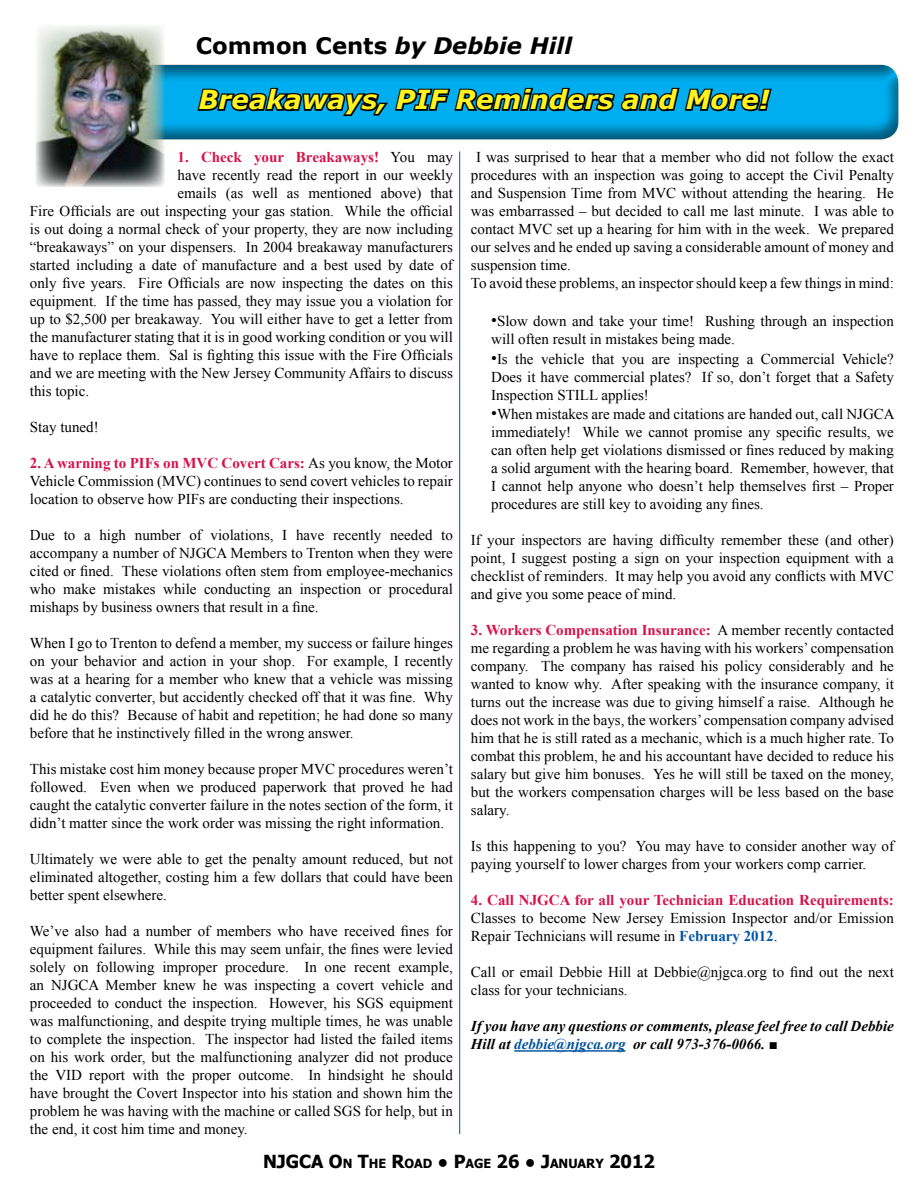
<style>
.page{position:relative;width:918px;height:1188px;background:#fff}
.page>*{position:absolute;margin:0;border:0;box-sizing:border-box;transform-origin:0 0}
.t1{font:italic 700 26.25px "Verdana";color:#fff31f}
.t2{font:italic 700 22.8px "Verdana";color:#000}
.t3{font:700 18px "Tahoma";color:#000}
.t4{font:15px/18px "Times New Roman";color:#000;text-align:justify}
.t5{font:italic 700 15px/18px "Times New Roman";color:#000}
.t6{font:700 15px "Times New Roman";color:#d71249}
.s1{font-style:normal}
.s2{font-weight:400;color:#000}
.s3{font-weight:700;color:#d71249}
.s4{font-family:"Arial";font-size:16.5px}
.s5{font-weight:700;color:#0054a6}
.s6{color:#00509e}
.s7{font-weight:400;font-style:normal}
.s8{font-size:12.6px}
</style>
<div class="page">
<div style="left:63px;top:58px;width:837px;height:82px;background:#000;opacity:.5"></div>
<hr style="left:514px;top:1050px;width:112px;height:2px;background:#00509e">
<img style="left:36px;top:25px;width:128px;height:162px">
<hr style="left:459px;top:152px;width:1px;height:982px;background:#00509e">
<svg style="left:196px;top:73px;width:578px;height:45px;background:#0077a3"></svg>
<h2 class="t2" style="left:196px;top:31px;width:378px"><span class="s1">Common Cents</span> by Debbie Hill</h2>
<h1 class="t1" style="left:199px;top:83px;width:573px">Breakaways, PIF Reminders and More!</h1>
<p class="t6" style="left:178px;top:147px;width:277px">1. Check your Breakaways! <span class="s2">You may</span></p>
<p class="t4" style="left:178px;top:166px;width:277px">have recently read the report in our weekly</p>
<p class="t4" style="left:178px;top:184px;width:277px">emails (as well as mentioned above) that</p>
<p class="t4" style="left:30px;top:202px;width:424px">Fire Officials are out inspecting your gas station. While the official</p>
<p class="t4" style="left:30px;top:220px;width:424px">is out doing a normal check of your property, they are now including</p>
<p class="t4" style="left:30px;top:238px;width:425px">“breakaways” on your dispensers. In 2004 breakaway manufacturers</p>
<p class="t4" style="left:30px;top:256px;width:424px">started including a date of manufacture and a best used by date of</p>
<p class="t4" style="left:30px;top:274px;width:424px">only five years. Fire Officials are now inspecting the dates on this</p>
<p class="t4" style="left:30px;top:292px;width:424px">equipment. If the time has passed, they may issue you a violation for</p>
<p class="t4" style="left:30px;top:310px;width:424px">up to $2,500 per breakaway. You will either have to get a letter from</p>
<p class="t4" style="left:30px;top:328px;width:425px">the manufacturer stating that it is in good working condition or you will</p>
<p class="t4" style="left:30px;top:346px;width:424px">have to replace them. Sal is fighting this issue with the Fire Officials</p>
<p class="t4" style="left:30px;top:364px;width:424px">and we are meeting with the New Jersey Community Affairs to discuss</p>
<p class="t4" style="left:30px;top:382px;width:61px">this topic.</p>
<p class="t4" style="left:30px;top:418px;width:70px">Stay tuned!</p>
<p class="t4" style="left:30px;top:454px;width:425px"><span class="s3">2. A warning to PIFs on MVC Covert Cars:</span> As you know, the Motor Vehicle Commission (MVC) continues to send covert vehicles to repair location to observe how PIFs are conducting their inspections.</p>
<p class="t4" style="left:30px;top:526px;width:425px">Due to a high number of violations, I have recently needed to accompany a number of NJGCA Members to Trenton when they were cited or fined. These violations often stem from employee-mechanics who make mistakes while conducting an inspection or procedural mishaps by business owners that result in a fine.</p>
<p class="t4" style="left:30px;top:634px;width:425px">When I go to Trenton to defend a member, my success or failure hinges on your behavior and action in your shop. For example, I recently was at a hearing for a member who knew that a vehicle was missing a catalytic converter, but accidently checked off that it was fine. Why did he do this? Because of habit and repetition; he had done so many before that he instinctively filled in the wrong answer.</p>
<p class="t4" style="left:30px;top:760px;width:425px">This mistake cost him money because proper MVC procedures weren’t followed. Even when we produced paperwork that proved he had caught the catalytic converter failure in the notes section of the form, it didn’t matter since the work order was missing the right information.</p>
<p class="t4" style="left:30px;top:850px;width:425px">Ultimately we were able to get the penalty amount reduced, but not eliminated altogether, costing him a few dollars that could have been better spent elsewhere.</p>
<p class="t4" style="left:30px;top:922px;width:425px">We’ve also had a number of members who have received fines for equipment failures. While this may seem unfair, the fines were levied solely on following improper procedure. In one recent example, an NJGCA Member knew he was inspecting a covert vehicle and proceeded to conduct the inspection. However, his SGS equipment was malfunctioning, and despite trying multiple times, he was unable to complete the inspection. The inspector had listed the failed items on his work order, but the malfunctioning analyzer did not produce the VID report with the proper outcome. In hindsight he should have brought the Covert Inspector into his station and shown him the problem he was having with the machine or called SGS for help, but in the end, it cost him time and money.</p>
<p class="t4" style="left:471px;top:148px;width:425px;text-align:left;text-indent:5px">I was surprised to hear that a member who did not follow the exact procedures with an inspection was going to accept the Civil Penalty and Suspension Time from MVC without attending the hearing. He was embarrassed – but decided to call me last minute. I was able to contact MVC set up a hearing for him with in the week. We prepared our selves and he ended up saving a considerable amount of money and suspension time.<br>To avoid these problems, an inspector should keep a few things in mind:</p>
<p class="t4" style="left:491px;top:311px;width:404px"><span class="s4">•</span>Slow down and take your time! Rushing through an inspection will often result in mistakes being made.</p>
<p class="t4" style="left:491px;top:349px;width:404px"><span class="s4">•</span>Is the vehicle that you are inspecting a Commercial Vehicle?<br>Does it have commercial plates? If so, don’t forget that a Safety Inspection STILL applies!</p>
<p class="t4" style="left:491px;top:405px;width:405px"><span class="s4">•</span>When mistakes are made and citations are handed out, call NJGCA immediately! While we cannot promise any specific results, we can often help get violations dismissed or fines reduced by making a solid argument with the hearing board. Remember, however, that I cannot help anyone who doesn’t help themselves first – Proper procedures are still key to avoiding any fines.</p>
<p class="t4" style="left:471px;top:531px;width:424px">If your inspectors are having difficulty remember these (and other) point, I suggest posting a sign on your inspection equipment with a checklist of reminders. It may help you avoid any conflicts with MVC and give you some peace of mind.</p>
<p class="t4" style="left:471px;top:621px;width:425px"><span class="s3">3. Workers Compensation Insurance:</span> A member recently contacted me regarding a problem he was having with his workers’ compensation company. The company has raised his policy considerably and he wanted to know why. After speaking with the insurance company, it turns out the increase was due to giving himself a raise. Although he does not work in the bays, the workers’ compensation company advised him that he is still rated as a mechanic, which is a much higher rate. To combat this problem, he and his accountant have decided to reduce his salary but give him bonuses. Yes he will still be taxed on the money, but the workers compensation charges will be less based on the base salary.</p>
<p class="t4" style="left:471px;top:837px;width:425px">Is this happening to you? You may have to consider another way of paying yourself to lower charges from your workers comp carrier.</p>
<p class="t6" style="left:471px;top:890px;width:425px">4. Call NJGCA for all your Technician Education Requirements:</p>
<p class="t4" style="left:471px;top:909px;width:424px">Classes to become New Jersey Emission Inspector and/or Emission<br>Repair Technicians will resume in <span class="s5">February 2012</span>.</p>
<p class="t4" style="left:471px;top:963px;width:424px">Call or email Debbie Hill at Debbie@njgca.org to find out the next class for your technicians.</p>
<p class="t5" style="left:471px;top:1017px;width:424px">If you have any questions or comments, please feel free to call Debbie<br>Hill at <span class="s6">debbie@njgca.org</span> or call 973-376-0066. <span class="s7">■</span></p>
<p class="t3" style="left:263px;top:1149px;width:393px">NJGCA O<span class="s8">N</span> T<span class="s8">HE</span> R<span class="s8">OAD</span> ● P<span class="s8">AG E</span> 26 ● J<span class="s8">AN UARY</span> 2012</p>
</div>
